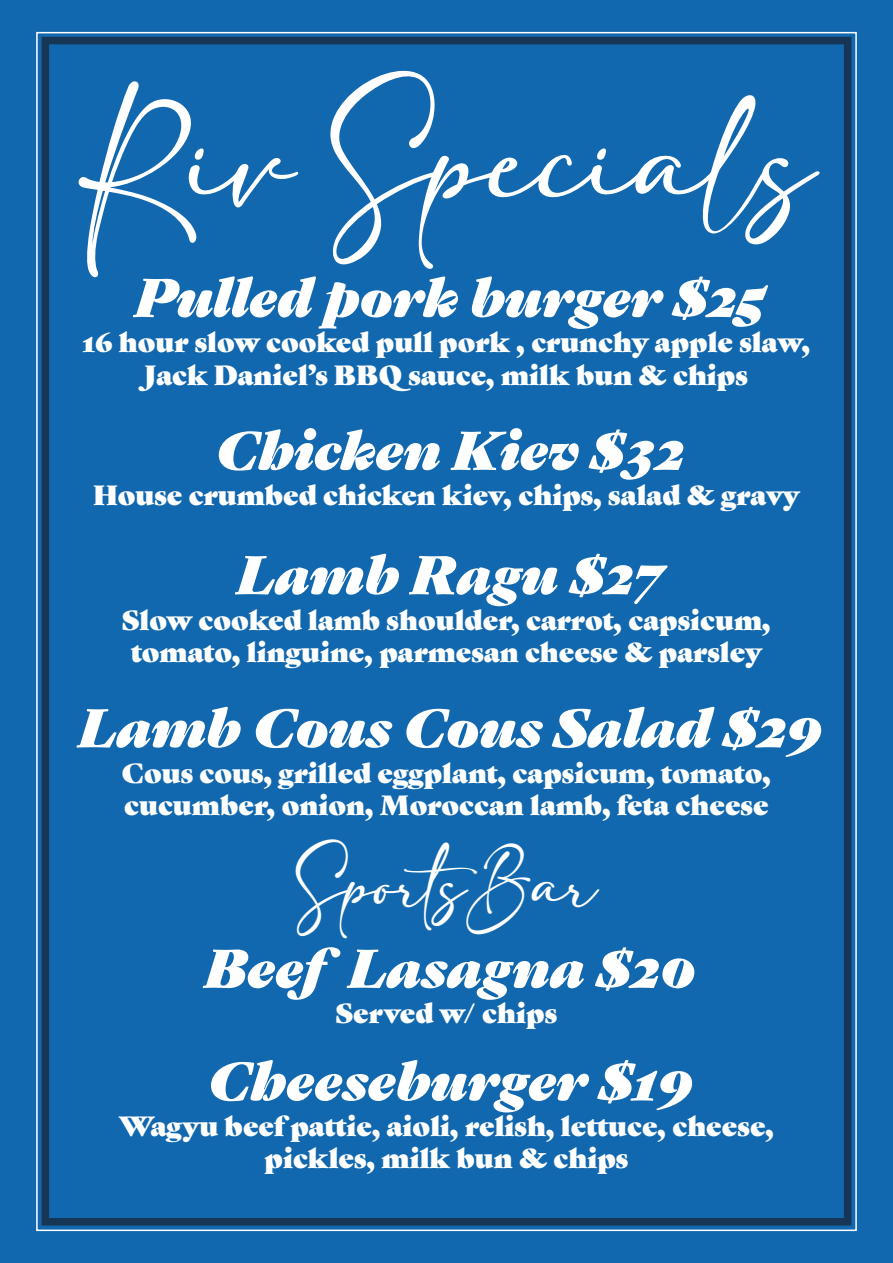
<style>
.page{position:relative;width:893px;height:1263px;background:#1168ae}
.page>*{position:absolute;margin:0;border:0;box-sizing:border-box;transform-origin:0 0}
.t1{font:99.45px "adelia";color:#fff;scale:.95 1}
.t2{font:italic 52.5px "Gastromond";color:#fff}
.t3{font:49.8px "adelia";color:#fff;scale:.95 1}
.t4{font:27px/32.4px "Gastromond";color:#fff;text-align:center}
</style>
<div class="page">
<div style="left:42px;top:37px;width:809px;height:1188px;border:8px solid #173655"></div>
<p class="t1" style="left:78px;top:110px;width:776px">Riv Specials</p>
<p class="t2" style="left:131px;top:257px;width:631px">Pulled pork burger $25</p>
<p class="t4" style="left:83px;top:324px;width:729px">16 hour slow cooked pull pork , crunchy apple slaw,<br>Jack Daniel’s BBQ sauce, milk bun &amp; chips</p>
<p class="t2" style="left:212px;top:410px;width:470px">Chicken Kiev $32</p>
<p class="t4" style="left:93px;top:477px;width:708px">House crumbed chicken kiev, chips, salad &amp; gravy</p>
<p class="t2" style="left:233px;top:534px;width:427px">Lamb Ragu $27</p>
<p class="t4" style="left:122px;top:601px;width:650px">Slow cooked lamb shoulder, carrot, capsicum,</p>
<p class="t4" style="left:131px;top:634px;width:632px">tomato, linguine, parmesan cheese &amp; parsley</p>
<p class="t2" style="left:75px;top:687px;width:744px">Lamb Cous Cous Salad $29</p>
<p class="t4" style="left:122px;top:754px;width:651px">Cous cous, grilled eggplant, capsicum, tomato,</p>
<p class="t4" style="left:124px;top:787px;width:646px">cucumber, onion, Moroccan lamb, feta cheese</p>
<p class="t3" style="left:296px;top:858px;width:319px">SportsBar</p>
<p class="t2" style="left:201px;top:928px;width:492px">BeefLasagna $20</p>
<p class="t4" style="left:336px;top:995px;width:223px">Served w/ chips</p>
<p class="t2" style="left:204px;top:1040px;width:486px">Cheeseburger $19</p>
<p class="t4" style="left:119px;top:1107px;width:657px">Wagyu beef pattie, aioli, relish, lettuce, cheese,</p>
<p class="t4" style="left:264px;top:1140px;width:366px">pickles, milk bun &amp; chips</p>
</div>
